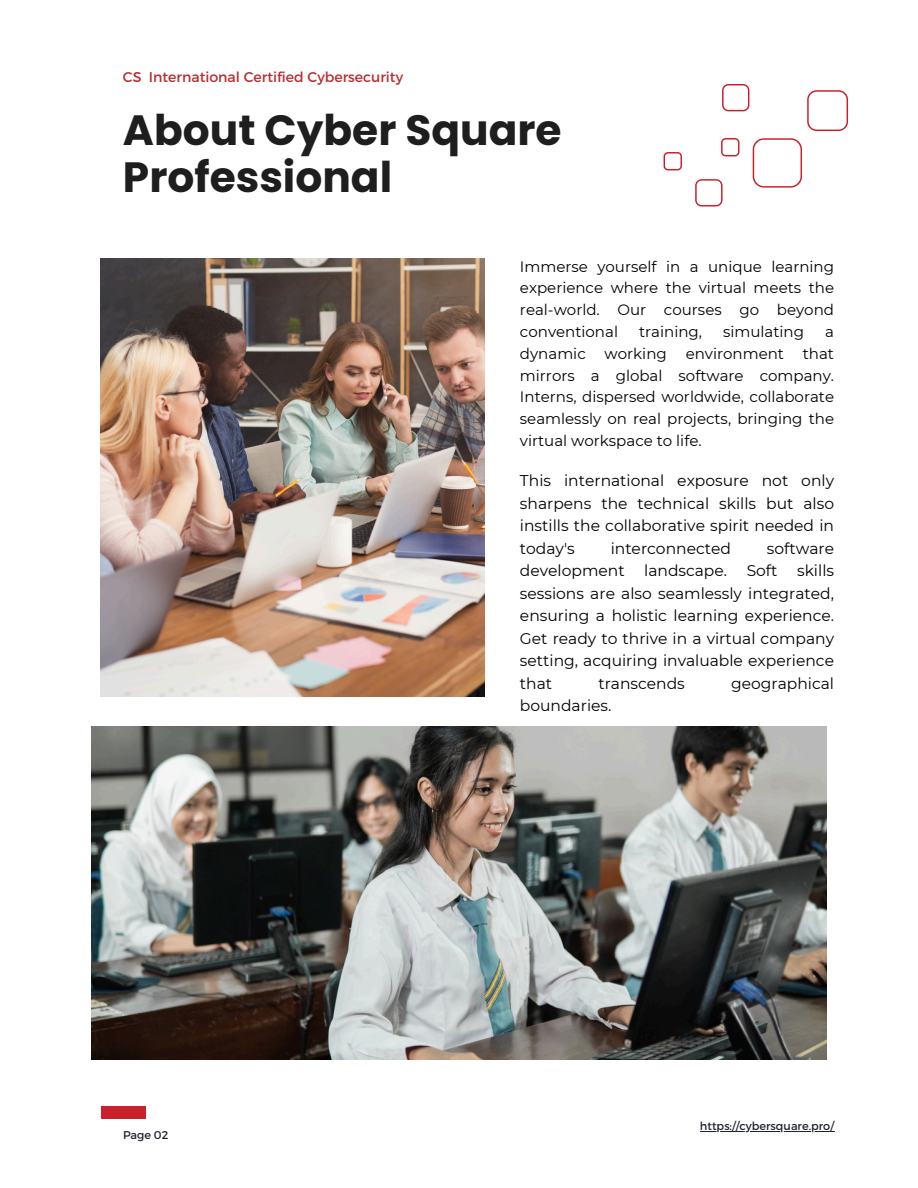
<style>
.page{position:relative;width:918px;height:1188px;background:#fff}
.page>*{position:absolute;margin:0;border:0;box-sizing:border-box;transform-origin:0 0}
.t1{font:700 42.3px/46.5px "Poppins";color:#1e1e1e}
.t2{font:15.45px/22.5px "Montserrat";color:#000;text-align:justify}
.t3{font:15px/21.8px "Montserrat";color:#000;text-align:justify}
.t4{font:14.1px "Montserrat";color:#b52e31}
.t5{font:11.25px "Montserrat";color:#20242f}
</style>
<div class="page">
<div style="left:101px;top:1106px;width:44px;height:13px;background:#ca202c"></div>
<svg style="left:722px;top:84px;width:27px;height:27px"></svg>
<svg style="left:753px;top:138px;width:49px;height:50px"></svg>
<svg style="left:807px;top:90px;width:41px;height:41px"></svg>
<svg style="left:721px;top:138px;width:19px;height:18px"></svg>
<svg style="left:695px;top:179px;width:28px;height:28px"></svg>
<svg style="left:664px;top:152px;width:18px;height:18px"></svg>
<img style="left:92px;top:726px;width:734px;height:333px">
<hr style="left:700px;top:1131px;width:134px;height:1px;background:#20242f">
<img style="left:101px;top:259px;width:383px;height:437px">
<h2 class="t4" style="left:123px;top:68px;width:282px">CS International Certified Cybersecurity</h2>
<p class="t1" style="left:123px;top:107px;width:440px">About Cyber Square<br>Professional</p>
<h1 class="t3" style="left:520px;top:255px;width:316px">Immerse yourself in a unique learning experience where the virtual meets the real-world. Our courses go beyond conventional</h1>
<h1 class="t3" style="left:639px;top:321px;width:64px">training,</h1>
<h1 class="t3" style="left:723px;top:321px;width:82px">simulating</h1>
<h1 class="t3" style="left:825px;top:321px;width:10px">a</h1>
<h1 class="t3" style="left:520px;top:342px;width:316px;text-indent:283px">that mirrors a global software company.<br>Interns, dispersed worldwide, collaborate seamlessly on real projects, bringing the virtual workspace to life.</h1>
<h1 class="t3" style="left:520px;top:342px;width:67px">dynamic</h1>
<h1 class="t3" style="left:605px;top:342px;width:64px">working</h1>
<h1 class="t3" style="left:686px;top:342px;width:100px">environment</h1>
<h2 class="t5" style="left:123px;top:1127px;width:47px">Page 02</h2>
<h2 class="t2" style="left:520px;top:469px;width:316px">This international exposure not only sharpens the technical skills but also instills the collaborative spirit needed in today's</h2>
<h2 class="t2" style="left:611px;top:537px;width:122px">interconnected</h2>
<h2 class="t2" style="left:767px;top:537px;width:69px">software</h2>
<h2 class="t2" style="left:520px;top:559px;width:106px">development</h2>
<h2 class="t2" style="left:644px;top:559px;width:84px">landscape.</h2>
<h2 class="t2" style="left:747px;top:559px;width:32px">Soft</h2>
<h2 class="t2" style="left:520px;top:559px;width:316px;text-indent:277px">skills sessions are also seamlessly integrated, ensuring a holistic learning experience.<br>Get ready to thrive in a virtual company setting, acquiring invaluable experience that</h2>
<h2 class="t2" style="left:598px;top:672px;width:88px">transcends</h2>
<h2 class="t2" style="left:731px;top:672px;width:104px">geographical</h2>
<h2 class="t2" style="left:520px;top:694px;width:93px">boundaries.</h2>
<p class="t5" style="left:700px;top:1119px;width:136px">https://cybersquare.pro/</p>
</div>
